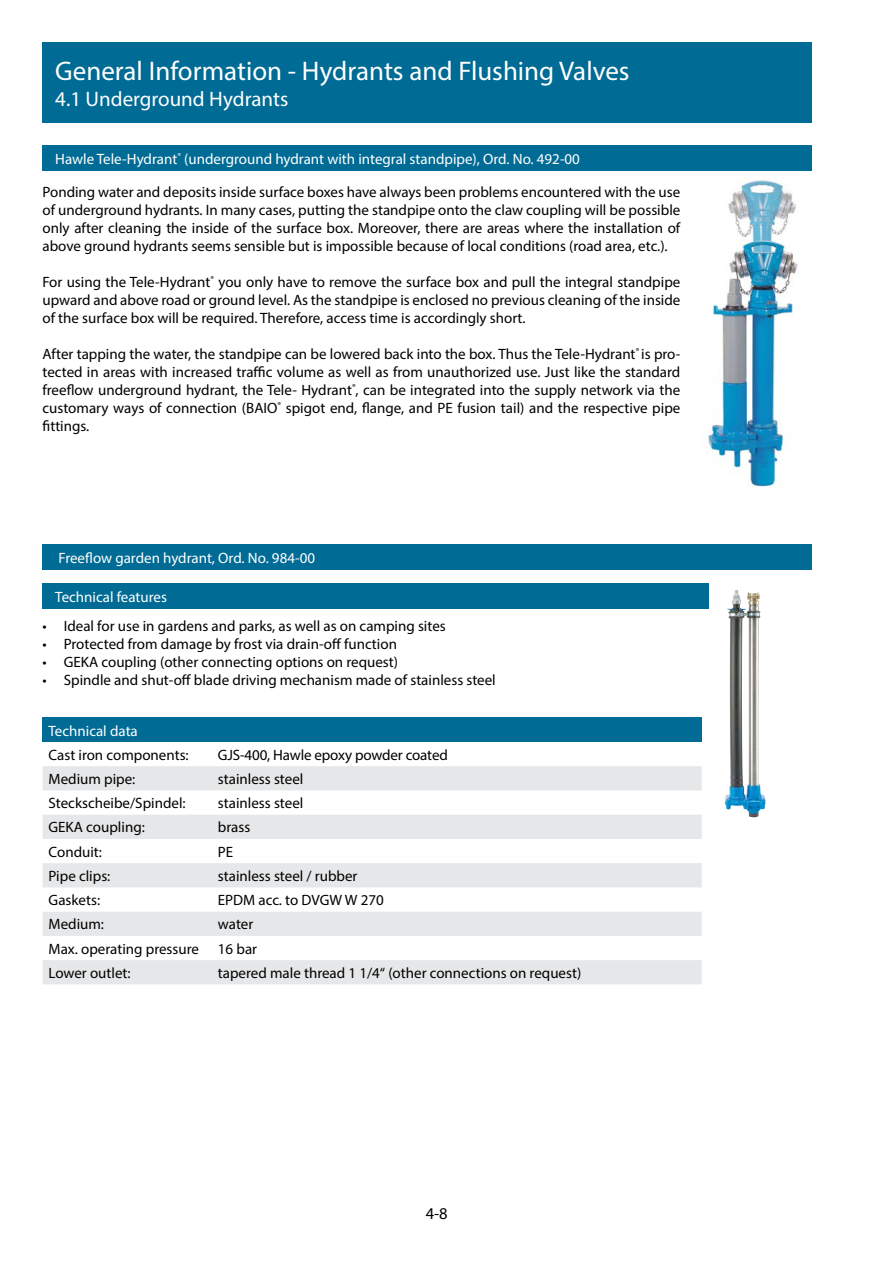
<style>
.page{position:relative;width:893px;height:1263px;background:#fff}
.page>*{position:absolute;margin:0;border:0;box-sizing:border-box;transform-origin:0 0}
.t1{font:27px "Myriad Pro";color:#fff}
.t2{font:21px "Myriad Pro";color:#fff}
.t3{font:16.5px "Myriad Pro";color:#000}
.t4{font:15px/18px "Myriad Pro";color:#000;text-align:justify}
.t5{font:15px "Myriad Pro";color:#fff}
</style>
<div class="page">
<img style="left:708px;top:180px;width:90px;height:308px">
<div style="left:43px;top:43px;width:769px;height:80px;background:#006b94"></div>
<img style="left:724px;top:590px;width:41px;height:227px">
<div style="left:43px;top:718px;width:659px;height:24px;background:#006b94"></div>
<div style="left:43px;top:766px;width:659px;height:24px;background:#e6e7e8"></div>
<svg style="left:43px;top:815px;width:659px;height:169px;fill:#e6e7e8"></svg>
<div style="left:43px;top:583px;width:666px;height:26px;background:#006b94"></div>
<div style="left:43px;top:544px;width:769px;height:26px;background:#006b94"></div>
<div style="left:43px;top:146px;width:769px;height:25px;background:#006b94"></div>
<h1 class="t1" style="left:55px;top:55px;width:576px">General Information - Hydrants and Flushing Valves</h1>
<h2 class="t2" style="left:55px;top:86px;width:235px">4.1 Underground Hydrants</h2>
<p class="t5" style="left:55px;top:150px;width:526px">Hawle Tele-Hydrant<sup>®</sup> (underground hydrant with integral standpipe), Ord. No. 492-00</p>
<p class="t4" style="left:42px;top:183px;width:639px">Ponding water and deposits inside surface boxes have always been problems encountered with the use of underground hydrants. In many cases, putting the standpipe onto the claw coupling will be possible only after cleaning the inside of the surface box. Moreover, there are areas where the installation of above ground hydrants seems sensible but is impossible because of local conditions (road area, etc.).</p>
<p class="t4" style="left:42px;top:273px;width:639px">For using the Tele-Hydrant<sup>®</sup> you only have to remove the surface box and pull the integral standpipe upward and above road or ground level. As the standpipe is enclosed no previous cleaning of the inside of the surface box will be required. Therefore, access time is accordingly short.</p>
<p class="t4" style="left:43px;top:345px;width:639px">After tapping the water, the standpipe can be lowered back into the box. Thus the Tele-Hydrant<sup>®</sup> is pro&shy;tected in areas with increased traffic volume as well as from unauthorized use. Just like the standard freeflow underground hydrant, the Tele- Hydrant<sup>®</sup>, can be integrated into the supply network via the customary ways of connection (BAIO<sup>®</sup> spigot end, flange, and PE fusion tail) and the respective pipe fittings.</p>
<p class="t5" style="left:58px;top:548px;width:258px">Freeflow garden hydrant, Ord. No. 984-00</p>
<p class="t5" style="left:55px;top:587px;width:113px">Technical features</p>
<p class="t4" style="left:43px;top:616px;width:405px">• Ideal for use in gardens and parks, as well as on camping sites</p>
<p class="t4" style="left:43px;top:634px;width:356px">• Protected from damage by frost via drain-off function</p>
<p class="t4" style="left:43px;top:652px;width:357px">• GEKA coupling (other connecting options on request)</p>
<p class="t4" style="left:43px;top:670px;width:455px">• Spindle and shut-off blade driving mechanism made of stainless steel</p>
<p class="t5" style="left:49px;top:721px;width:91px">Technical data</p>
<p class="t4" style="left:49px;top:745px;width:142px">Cast iron components:</p>
<p class="t4" style="left:218px;top:745px;width:231px">GJS-400, Hawle epoxy powder coated</p>
<p class="t4" style="left:49px;top:770px;width:88px">Medium pipe:</p>
<p class="t4" style="left:218px;top:770px;width:87px">stainless steel</p>
<p class="t4" style="left:49px;top:794px;width:139px">Steckscheibe/Spindel:</p>
<p class="t4" style="left:218px;top:794px;width:87px">stainless steel</p>
<p class="t4" style="left:49px;top:818px;width:98px">GEKA coupling:</p>
<p class="t4" style="left:218px;top:818px;width:34px">brass</p>
<p class="t4" style="left:49px;top:842px;width:55px">Conduit:</p>
<p class="t4" style="left:218px;top:842px;width:17px">PE</p>
<p class="t4" style="left:49px;top:867px;width:63px">Pipe clips:</p>
<p class="t4" style="left:218px;top:867px;width:141px">stainless steel / rubber</p>
<p class="t4" style="left:49px;top:891px;width:53px">Gaskets:</p>
<p class="t4" style="left:218px;top:891px;width:167px">EPDM acc. to DVGW W 270</p>
<p class="t4" style="left:49px;top:915px;width:57px">Medium:</p>
<p class="t4" style="left:218px;top:915px;width:37px">water</p>
<p class="t4" style="left:49px;top:939px;width:152px">Max. operating pressure</p>
<p class="t4" style="left:218px;top:939px;width:41px">16 bar</p>
<p class="t4" style="left:49px;top:964px;width:84px">Lower outlet:</p>
<p class="t4" style="left:218px;top:964px;width:365px">tapered male thread 1 1/4“ (other connections on request)</p>
<p class="t3" style="left:426px;top:1203px;width:23px">4-8</p>
</div>
